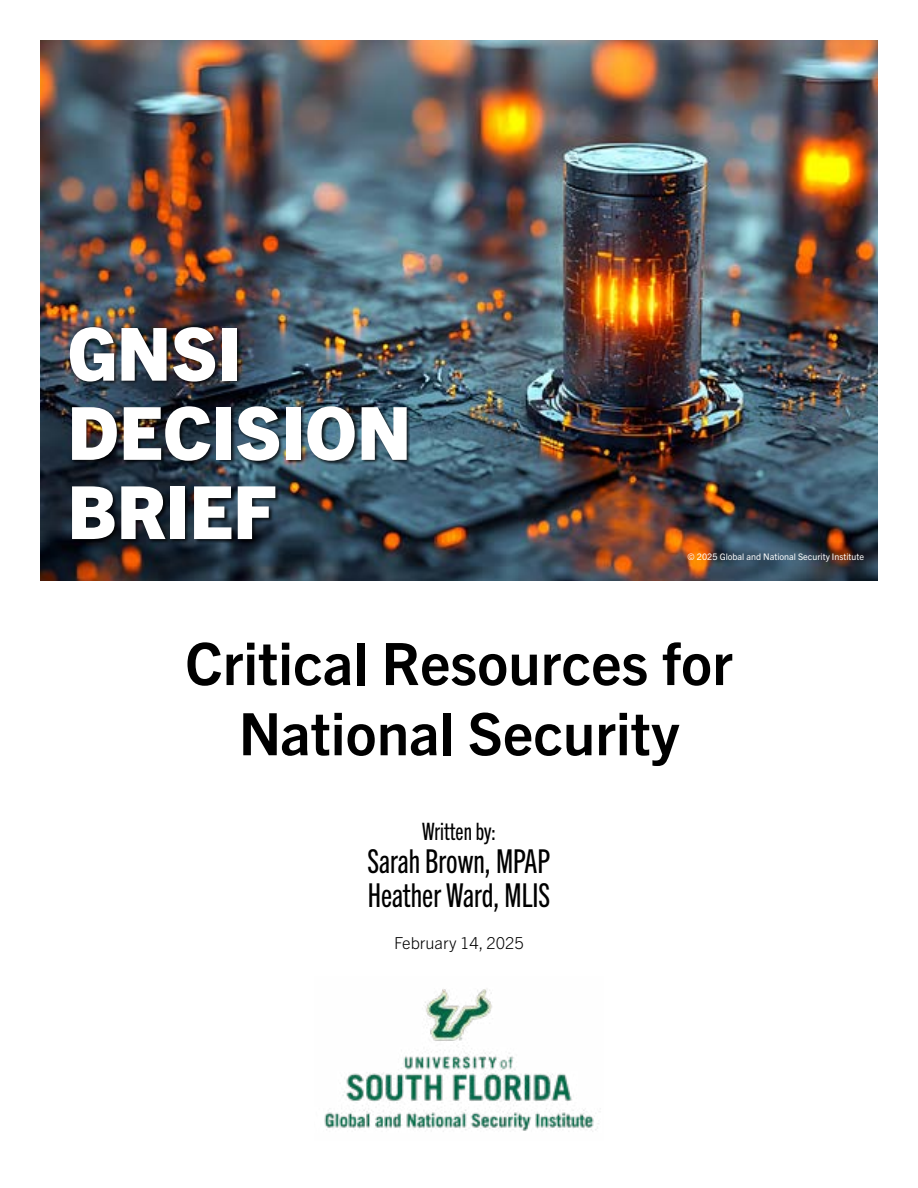
<style>
.page{position:relative;width:918px;height:1188px;background:#fff}
.page>*{position:absolute;margin:0;border:0;box-sizing:border-box;transform-origin:0 0}
.t1{font:800 73.35px/79.2px "Trade Gothic Next LT Pro";color:#fff}
.t2{font:700 58.5px/70.2px "Trade Gothic Next LT Pro";color:#000;text-align:center}
.t3{font:33px/34.5px "Trade Gothic Next LT Pro Cm";color:#000}
.t4{font:24px "Trade Gothic Next LT Pro Cm";color:#000}
.t5{font:300 16.5px "Trade Gothic Next LT Pro";color:#000}
.t6{font:9px "Trade Gothic Next LT Pro";color:#fff}
</style>
<div class="page">
<img style="left:40px;top:40px;width:838px;height:540px">
<img style="left:324px;top:989px;width:275px;height:143px">
<div style="left:69px;top:325px;width:341px;height:218px;background:#000;opacity:.75"></div>
<h1 class="t1" style="left:68px;top:309px;width:345px">GNSI<br>DECISION<br>BRIEF</h1>
<p class="t6" style="left:688px;top:551px;width:178px">© 2025 Global and National Security Institute</p>
<h2 class="t2" style="left:185px;top:625px;width:549px">Critical Resources for<br>National Security</h2>
<h3 class="t4" style="left:422px;top:815px;width:76px">Written by:</h3>
<h3 class="t3" style="left:368px;top:842px;width:184px">Sarah Brown, MPAP<br>Heather Ward, MLIS</h3>
<h3 class="t5" style="left:394px;top:932px;width:131px">February 14, 2025</h3>
</div>
